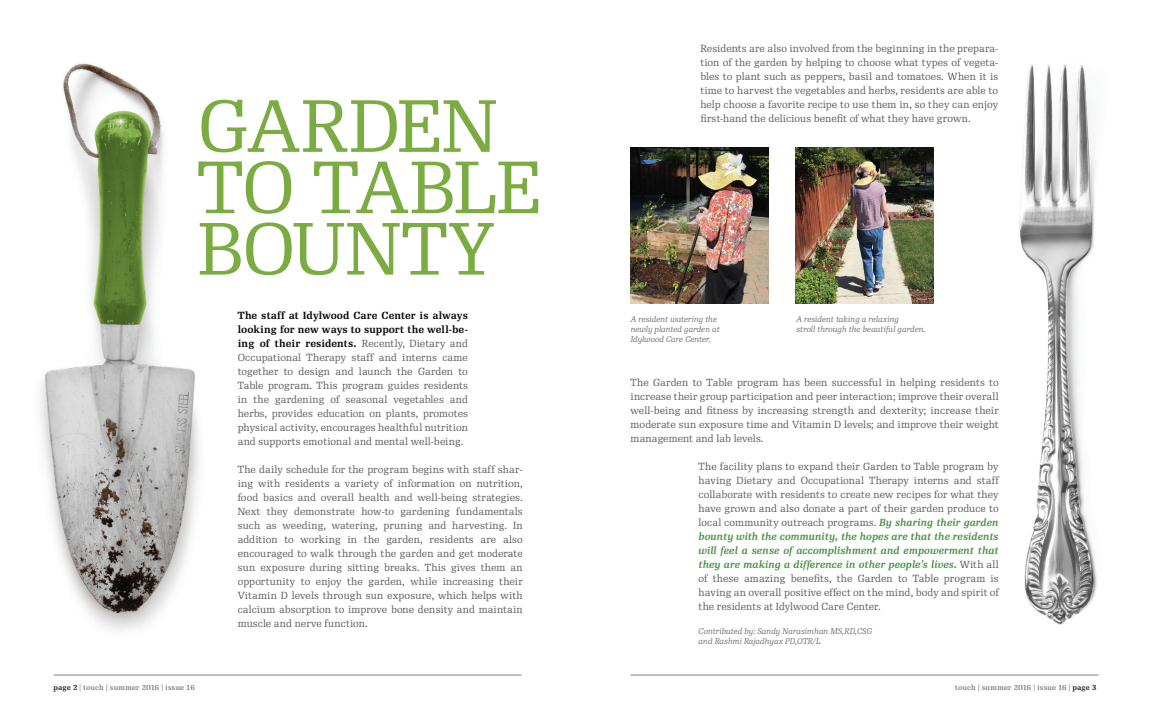
<style>
.page{position:relative;width:1152px;height:720px;background:#fff}
.page>*{position:absolute;margin:0;border:0;box-sizing:border-box;transform-origin:0 0}
.t1{font:71.6px/61.4px "Re Public";letter-spacing:-.01em;color:#7aac42}
.t2{font:10px/14px "Re Public";letter-spacing:.005em;color:#5e5e5e;text-align:justify}
.t3{font:italic 8px/10px "Re Public";letter-spacing:.01em;color:#6d6e71}
.t4{font:700 7px "Re Public";letter-spacing:.02em;color:#808284}
.s1{font-weight:700;color:#050605}
.s2{font-weight:700;font-style:italic;color:#489242}
.s3{color:#211e1e}
</style>
<div class="page">
<img style="left:40px;top:63px;width:160px;height:569px">
<img style="left:1019px;top:64px;width:78px;height:561px">
<img style="left:630px;top:148px;width:139px;height:156px">
<img style="left:795px;top:148px;width:139px;height:156px">
<hr style="left:54px;top:675px;width:468px;height:1px;background:#848484">
<hr style="left:630px;top:675px;width:469px;height:1px;background:#848484">
<p class="t1" style="left:198px;top:96px;width:345px">GARDEN<br>TO TABLE<br>BOUNTY</p>
<p class="t2" style="left:238px;top:309px;width:232px"><span class="s1">The staff at Idylwood Care Center is always looking for new ways to support the well-be&shy;ing of their residents.</span> Recently, Dietary and Occupational Therapy staff and interns came together to design and launch the Garden to Table program. This program guides residents in the gardening of seasonal vegetables and herbs, provides education on plants, promotes physical activity, encourages healthful nutrition and supports emotional and mental well-being.</p>
<p class="t2" style="left:238px;top:463px;width:287px">The daily schedule for the program begins with staff shar&shy;ing with residents a variety of information on nutrition, food basics and overall health and well-being strategies.<br>Next they demonstrate how-to gardening fundamentals such as weeding, watering, pruning and harvesting. In addition to working in the garden, residents are also encouraged to walk through the garden and get moderate sun exposure during sitting breaks. This gives them an opportunity to enjoy the garden, while increasing their Vitamin D levels through sun exposure, which helps with calcium absorption to improve bone density and maintain muscle and nerve function.</p>
<p class="t2" style="left:700px;top:41px;width:299px">Residents are also involved from the beginning in the prepara&shy;tion of the garden by helping to choose what types of vegeta&shy;bles to plant such as peppers, basil and tomatoes. When it is time to harvest the vegetables and herbs, residents are able to help choose a favorite recipe to use them in, so they can enjoy first-hand the delicious benefit of what they have grown.</p>
<p class="t3" style="left:631px;top:315px;width:90px">A resident watering the newly planted garden at<br>Idylwood Care Center.</p>
<p class="t3" style="left:796px;top:315px;width:131px">A resident taking a relaxing<br>stroll through the beautiful garden.</p>
<p class="t2" style="left:631px;top:375px;width:370px">The Garden to Table program has been successful in helping residents to increase their group participation and peer interaction; improve their overall well-being and fitness by increasing strength and dexterity; increase their moderate sun exposure time and Vitamin D levels; and improve their weight management and lab levels.</p>
<p class="t2" style="left:699px;top:459px;width:302px">The facility plans to expand their Garden to Table program by having Dietary and Occupational Therapy interns and staff collaborate with residents to create new recipes for what they have grown and also donate a part of their garden produce to local community outreach programs. <span class="s2">By sharing their garden bounty with the community, the hopes are that the residents will feel a sense of accomplishment and empowerment that they are making a difference in other people’s lives.</span> With all of these amazing benefits, the Garden to Table program is having an overall positive effect on the mind, body and spirit of the residents at Idylwood Care Center.</p>
<p class="t3" style="left:699px;top:626px;width:175px">Contributed by: Sandy Narasimhan MS,RD,CSG and Rashmi Rajadhyax PD,OTR/L</p>
<p class="t4" style="left:54px;top:683px;width:143px"><span class="s3">page 2</span> | touch | summer 2016 | issue 16</p>
<p class="t4" style="left:955px;top:683px;width:143px">touch | summer 2016 | issue 16 | <span class="s3">page 3</span></p>
</div>
